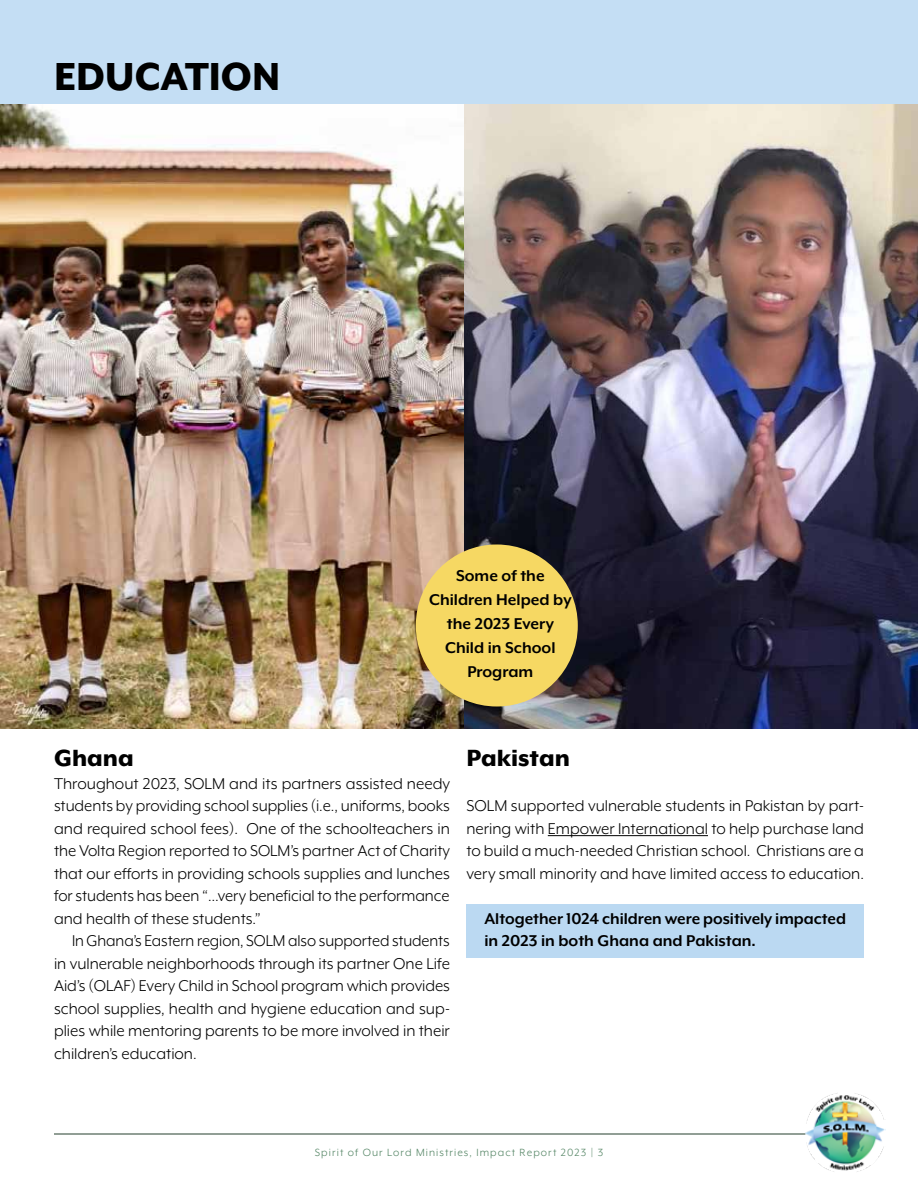
<style>
.page{position:relative;width:918px;height:1188px;background:#fff}
.page>*{position:absolute;margin:0;border:0;box-sizing:border-box;transform-origin:0 0}
.t1{font:800 45px "Mr Eaves XL Mod OT";color:#000;scale:.95 1}
.t2{font:800 27px "Mr Eaves XL Mod OT";color:#000}
.t3{font:800 24px "Mr Eaves XL Mod OT";color:#000}
.t4{font:18px/22.5px "Mr Eaves XL Mod OT";color:#000;text-align:justify}
.t5{font:700 18px/24px "Mr Eaves XL Mod OT";color:#000;text-align:center}
.t6{font:12px "Mr Eaves XL Mod OT";letter-spacing:.09em;color:#518362}
</style>
<div class="page">
<img style="left:464px;top:104px;width:454px;height:625px">
<img style="left:0;top:104px;width:464px;height:625px">
<hr style="left:54px;top:1134px;width:810px;height:1px;background:#243e2d">
<img style="left:806px;top:1093px;width:80px;height:79px">
<div style="left:466px;top:904px;width:398px;height:54px;background:#bbd9f2"></div>
<div style="left:416px;top:544px;width:162px;height:162px;background:#f6d863;border-radius:50%"></div>
<div style="left:0;top:0;width:918px;height:104px;background:#c4def4"></div>
<hr style="left:548px;top:835px;width:160px;height:1px;background:#000">
<h1 class="t1" style="left:54px;top:54px;width:240px">EDUCATION</h1>
<h3 class="t3" style="left:54px;top:58px;width:129px">EDUCATION</h3>
<p class="t5" style="left:429px;top:564px;width:144px">Some of the<br>Children Helped by the 2023 Every<br>Child in School<br>Program</p>
<h2 class="t2" style="left:54px;top:745px;width:81px">Ghana</h2>
<p class="t4" style="left:54px;top:772px;width:398px">Throughout 2023, SOLM and its partners assisted needy students by providing school supplies (i.e., uniforms, books and required school fees). One of the schoolteachers in the Volta Region reported to SOLM’s partner Act of Charity that our efforts in providing schools supplies and lunches for students has been “…very beneficial to the performance and health of these students.”</p>
<p class="t4" style="left:54px;top:930px;width:398px;text-indent:18px">In Ghana’s Eastern region, SOLM also supported students in vulnerable neighborhoods through its partner One Life Aid’s (OLAF) Every Child in School program which provides school supplies, health and hygiene education and sup&shy;plies while mentoring parents to be more involved in their children’s education.</p>
<h2 class="t2" style="left:466px;top:745px;width:105px">Pakistan</h2>
<p class="t4" style="left:466px;top:795px;width:399px">SOLM supported vulnerable students in Pakistan by part&shy;nering with Empower International to help purchase land to build a much-needed Christian school. Christians are a very small minority and have limited access to education.</p>
<p class="t5" style="left:484px;top:907px;width:363px;line-height:22.5px;text-align:left">Altogether 1024 children were positively impacted in 2023 in both Ghana and Pakistan.</p>
<p class="t6" style="left:315px;top:1147px;width:290px">Spirit of Our Lord Ministries, Impact Report 2023 | 3</p>
</div>
